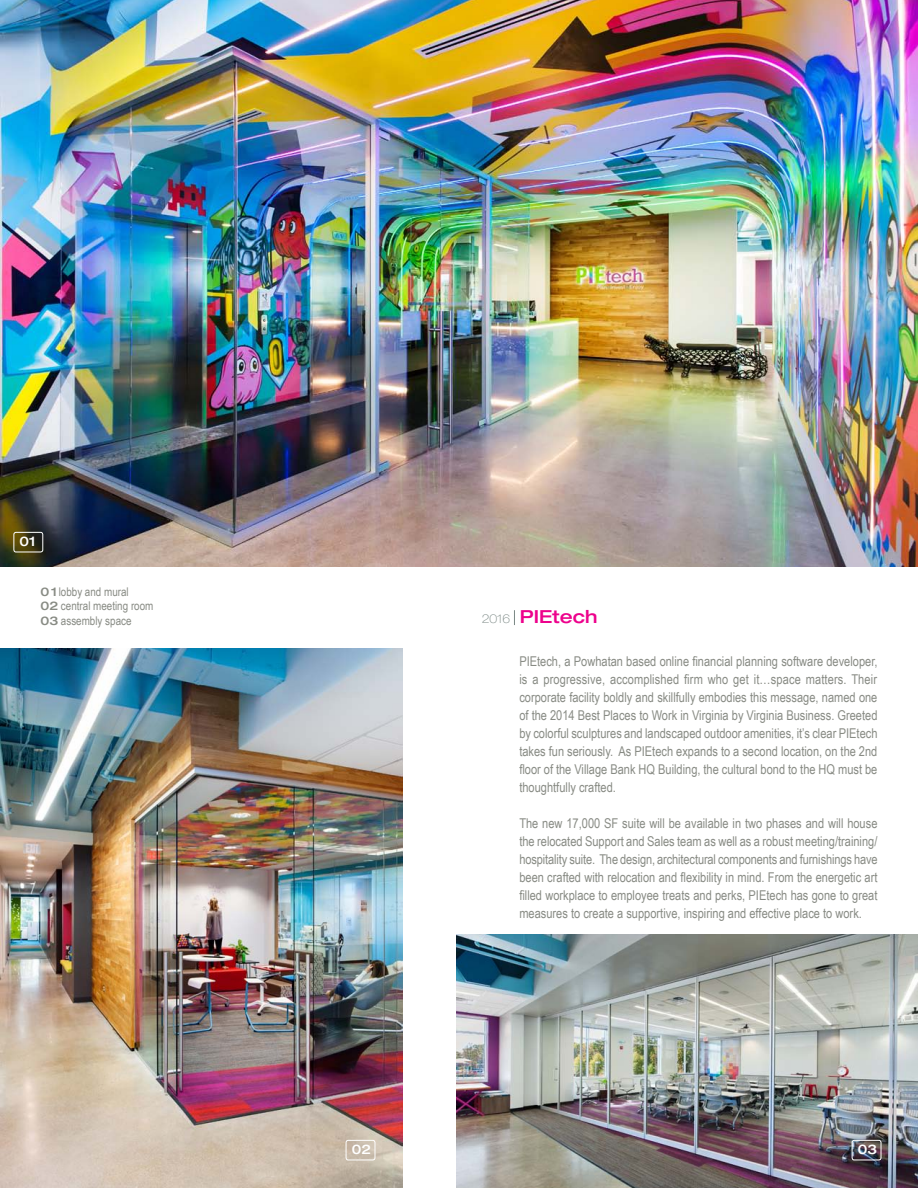
<style>
.page{position:relative;width:918px;height:1188px;background:#fff}
.page>*{position:absolute;margin:0;border:0;box-sizing:border-box;transform-origin:0 0}
.t1{font:500 expanded 18px "Helvetica Neue LT Std";color:#ed028c}
.t2{font:13.5px/18px "Arial Narrow";color:#888b84;text-align:justify}
.t3{font:500 expanded 13.35px "Helvetica Neue LT Std";color:#fff}
.t4{font:12px "Arial Narrow";color:#888b84}
.PageMaker_Defaults{font:100 expanded 12px "Helvetica Neue LT Std";color:#7a8784}
.s1{font-family:"Helvetica Neue LT Std";font-weight:500;font-stretch:expanded}
</style>
<div class="page">
<img style="left:0;top:0;width:918px;height:567px">
<img style="left:0;top:648px;width:402px;height:540px">
<img style="left:456px;top:935px;width:462px;height:253px">
<svg style="left:514px;top:610px;width:1px;height:15px"></svg>
<div style="left:13px;top:532px;width:30px;height:20px;border:1px solid #fff;border-radius:2px"></div>
<div style="left:346px;top:1140px;width:29px;height:20px;border:1px solid #fff;border-radius:2px"></div>
<div style="left:852px;top:1140px;width:29px;height:20px;border:1px solid #fff;border-radius:2px"></div>
<p class="t3" style="left:20px;top:533px;width:18px">01</p>
<p class="t4" style="left:40px;top:583px;width:90px"><span class="s1">01</span> lobby and mural</p>
<p class="t4" style="left:40px;top:597px;width:114px"><span class="s1">02</span> central meeting room</p>
<p class="t4" style="left:40px;top:612px;width:93px"><span class="s1">03</span> assembly space</p>
<p class="t3" style="left:352px;top:1141px;width:21px">02</p>
<p class="PageMaker_Defaults" style="left:482px;top:612px;width:30px">2016</p>
<p class="t1" style="left:520px;top:606px;width:79px">PIEtech</p>
<p class="t2" style="left:519px;top:652px;width:360px">PIEtech, a Powhatan based online financial planning software developer, is a progressive, accomplished firm who get it…space matters. Their corporate facility boldly and skillfully embodies this message, named one of the 2014 Best Places to Work in Virginia by Virginia Business. Greeted by colorful sculptures and landscaped outdoor amenities, it’s clear PIEtech takes fun seriously. As PIEtech expands to a second location, on the 2nd floor of the Village Bank HQ Building, the cultural bond to the HQ must be thoughtfully crafted.</p>
<p class="t2" style="left:519px;top:814px;width:360px">The new 17,000 SF suite will be available in two phases and will house the relocated Support and Sales team as well as a robust meeting/training/ hospitality suite. The design, architectural components and furnishings have been crafted with relocation and flexibility in mind. From the energetic art filled workplace to employee treats and perks, PIEtech has gone to great measures to create a supportive, inspiring and effective place to work.</p>
<p class="t3" style="left:858px;top:1141px;width:21px">03</p>
</div>
